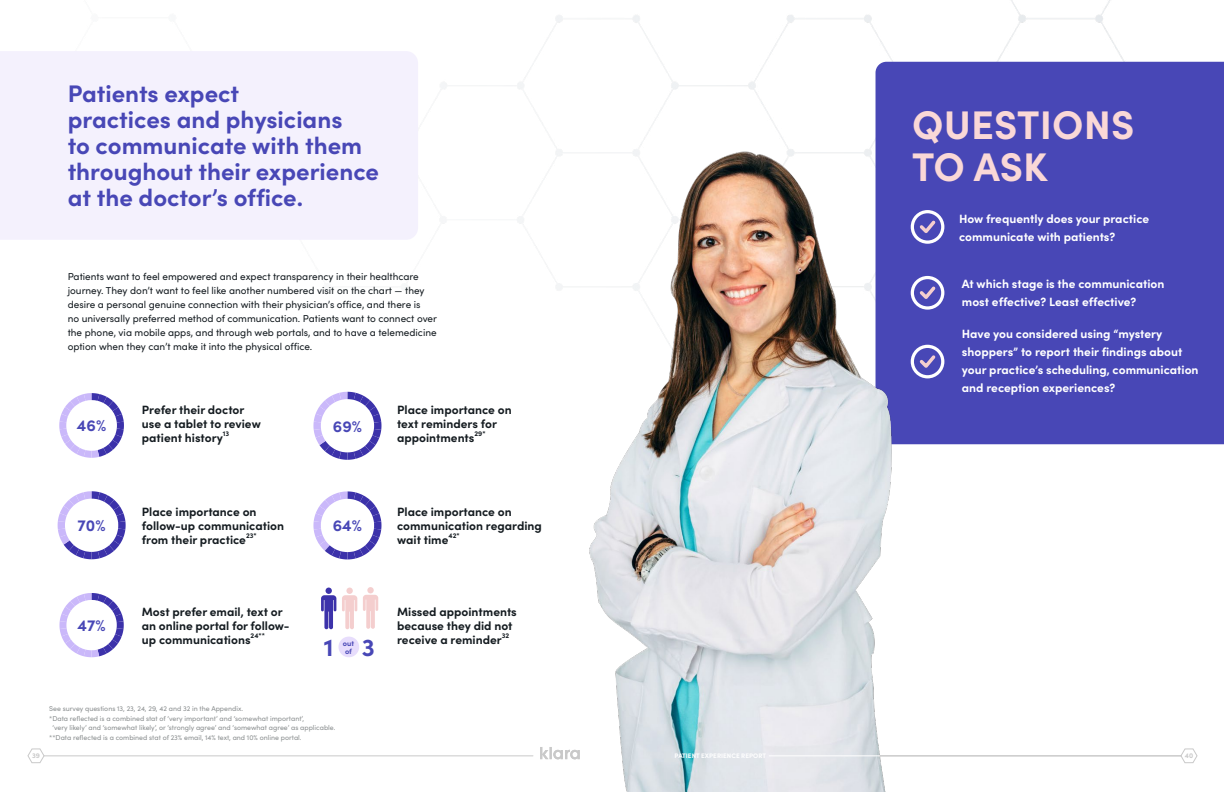
<style>
.page{position:relative;width:1224px;height:792px;background:#fff}
.page>*{position:absolute;margin:0;border:0;box-sizing:border-box;transform-origin:0 0}
.Klara___Q_A_Header{font:700 40px "Sofia Pro";letter-spacing:.005em;color:#fad8d7}
.t1{font:700 24.6px "Sofia Pro";color:#4847b6}
.Klara___Purple_Heade{font:700 24px/26px "Sofia Pro";color:#4847b6}
.Klara___Stat_Number{font:700 16px "Sofia Pro";color:#4847b6}
.Klara___Stat_Copy{font:700 12px/14px "Sofia Pro";color:#151c21}
.Klara___Q_A_Question{font:700 12px/18px "Sofia Pro";color:#fff}
.t2{font:10px/14px "Sofia Pro";color:#151c21}
.t3{font:700 7.4px "Sofia Pro";color:#4847b6}
.Klara___Gray_Footnot{font:7px/9px "Sofia Pro";color:#8b8f90}
.Klara___Stat_Copy-2{font:700 7px "Sofia Pro";color:#151c21}
.t4{font:700 7px "Sofia Pro";color:#c9c9c9}
.t5{font:700 6.5px "Sofia Pro";letter-spacing:.005em;color:#fff}
</style>
<div class="page">
<hr style="left:44px;top:756px;width:489px;height:1px;background:#c9c9c9">
<svg style="left:27px;top:748px;width:18px;height:15px"></svg>
<div style="left:0;top:51px;width:418px;height:189px;background:#f4f1fd"></div>
<svg style="left:59px;top:393px;width:65px;height:65px"></svg>
<svg style="left:58px;top:491px;width:68px;height:68px"></svg>
<svg style="left:59px;top:593px;width:65px;height:64px"></svg>
<svg style="left:313px;top:392px;width:68px;height:68px"></svg>
<svg style="left:313px;top:491px;width:68px;height:68px"></svg>
<svg style="left:321px;top:588px;width:15px;height:41px"></svg>
<div style="left:346px;top:588px;width:7px;height:6px;background:#f4cece;border-radius:50%"></div>
<svg style="left:342px;top:595px;width:15px;height:34px"></svg>
<div style="left:367px;top:587px;width:7px;height:6px;background:#f4cece;border-radius:50%"></div>
<svg style="left:363px;top:595px;width:15px;height:34px"></svg>
<div style="left:339px;top:637px;width:20px;height:20px;background:#e7ddfc;border-radius:50%"></div>
<div style="left:876px;top:62px;width:348px;height:382px;background:#4847b6"></div>
<img style="left:493px;top:75px;width:496px;height:717px">
<hr style="left:879px;top:756px;width:302px;height:1px;background:#c9c9c9">
<svg style="left:1180px;top:748px;width:18px;height:15px"></svg>
<hr style="left:769px;top:756px;width:111px;height:1px;background:#fff">
<p class="Klara___Purple_Heade" style="left:68px;top:81px;width:313px">Patients expect<br>practices and physicians<br>to communicate with them throughout their experience at the doctor’s office.</p>
<p class="t2" style="left:68px;top:269px;width:371px">Patients want to feel empowered and expect transparency in their healthcare journey. They don’t want to feel like another numbered visit on the chart — they desire a personal genuine connection with their physician’s office, and there is<br>no universally preferred method of communication. Patients want to connect over the phone, via mobile apps, and through web portals, and to have a telemedicine option when they can’t make it into the physical office.</p>
<p class="Klara___Stat_Number" style="left:77px;top:415px;width:31px">46%</p>
<p class="Klara___Stat_Copy" style="left:142px;top:402px;width:120px">Prefer their doctor use a tablet to review patient history</p>
<p class="Klara___Stat_Copy-2" style="left:223px;top:429px;width:8px">13</p>
<p class="Klara___Stat_Number" style="left:333px;top:416px;width:31px">69%</p>
<p class="Klara___Stat_Copy" style="left:397px;top:402px;width:116px">Place importance on text reminders for appointments</p>
<p class="Klara___Stat_Copy-2" style="left:475px;top:429px;width:13px">29*</p>
<p class="Klara___Stat_Number" style="left:78px;top:515px;width:29px">70%</p>
<p class="Klara___Stat_Copy" style="left:142px;top:505px;width:144px">Place importance on follow-up communication from their practice</p>
<p class="Klara___Stat_Copy-2" style="left:246px;top:531px;width:12px">23*</p>
<p class="Klara___Stat_Number" style="left:333px;top:515px;width:31px">64%</p>
<p class="Klara___Stat_Copy" style="left:397px;top:504px;width:146px">Place importance on communication regarding wait time</p>
<p class="Klara___Stat_Copy-2" style="left:449px;top:531px;width:13px">42*</p>
<p class="Klara___Stat_Number" style="left:78px;top:615px;width:29px">47%</p>
<p class="Klara___Stat_Copy" style="left:142px;top:604px;width:149px">Most prefer email, text or an online portal for follow&shy;up communications</p>
<p class="Klara___Stat_Copy-2" style="left:251px;top:631px;width:16px">24**</p>
<p class="t1" style="left:324px;top:632px;width:11px">1</p>
<p class="t1" style="left:362px;top:632px;width:15px">3</p>
<p class="t3" style="left:343px;top:639px;width:13px">out</p>
<p class="t3" style="left:345px;top:646px;width:8px">of</p>
<p class="t4" style="left:32px;top:751px;width:9px">39</p>
<p class="Klara___Gray_Footnot" style="left:49px;top:704px;width:195px">See survey questions 13, 23, 24, 29, 42 and 32 in the Appendix.</p>
<p class="Klara___Gray_Footnot" style="left:52px;top:714px;width:285px;text-indent:-3px">*Data reflected is a combined stat of ‘very important’ and ‘somewhat important’,<br>‘very likely’ and ‘somewhat likely’, or ‘strongly agree’ and ‘somewhat agree’ as applicable.</p>
<p class="Klara___Gray_Footnot" style="left:49px;top:733px;width:254px">**Data reflected is a combined stat of 23% email, 14% text, and 10% online portal.</p>
<p class="Klara___Stat_Copy" style="left:397px;top:605px;width:121px">Missed appointments because they did not receive a reminder</p>
<p class="Klara___Stat_Copy-2" style="left:502px;top:632px;width:9px">32</p>
<p class="Klara___Q_A_Header" style="left:912px;top:99px;width:224px">QUESTIONS</p>
<p class="Klara___Q_A_Header" style="left:912px;top:141px;width:137px">TO ASK</p>
<p class="Klara___Q_A_Question" style="left:959px;top:209px;width:192px">How frequently does your practice communicate with patients?</p>
<p class="Klara___Q_A_Question" style="left:962px;top:274px;width:204px">At which stage is the communication most effective? Least effective?</p>
<p class="Klara___Q_A_Question" style="left:962px;top:324px;width:238px">Have you considered using “mystery shoppers” to report their findings about your practice’s scheduling, communication and reception experiences?</p>
<p class="t5" style="left:675px;top:752px;width:93px">PATIENT EXPERIENCE REPORT</p>
<p class="t4" style="left:1185px;top:751px;width:10px">40</p>
</div>
